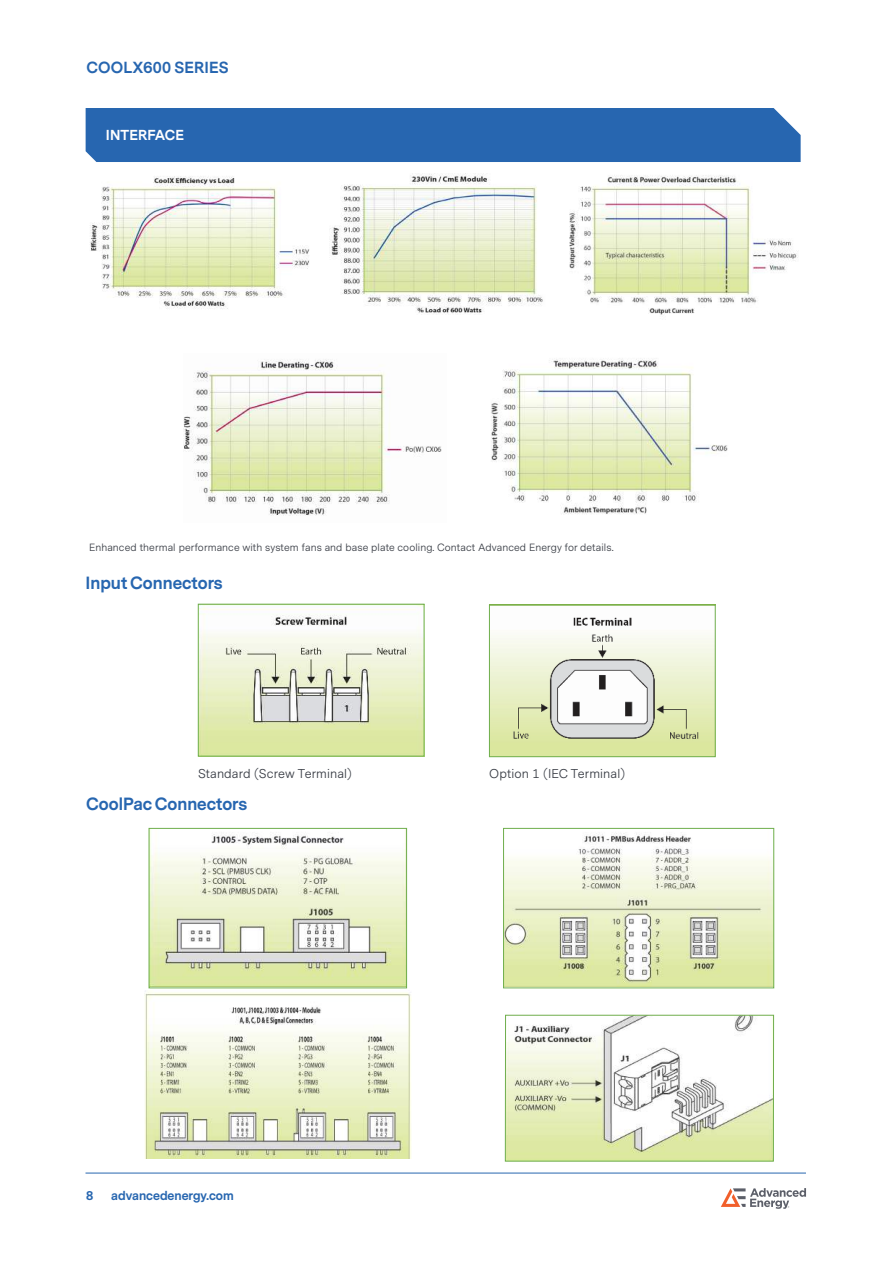
<style>
.page{position:relative;width:893px;height:1263px;background:#fff}
.page>*{position:absolute;margin:0;border:0;box-sizing:border-box;transform-origin:0 0}
.t1{font:700 16.5px "Messina Sans";color:#2766b0}
.t2{font:700 15px "Messina Sans";letter-spacing:.01em;color:#2766b0}
.t3{font:700 13.5px "Messina Sans";letter-spacing:.01em;color:#fff}
.t4{font:12.75px "Messina Sans";letter-spacing:.01em;color:#393d45}
.t5{font:700 12px "Messina Sans";color:#2766b0}
.t6{font:10.5px "Messina Sans";letter-spacing:.01em;color:#393d45}
</style>
<div class="page">
<hr style="left:86px;top:1172px;width:720px;height:1px;background:#2766b0">
<svg style="left:721px;top:1188px;width:85px;height:21px"></svg>
<div style="left:86px;top:108px;width:715px;height:54px;background:#2766b0"></div>
<img style="left:90px;top:176px;width:220px;height:133px">
<img style="left:330px;top:174px;width:213px;height:139px">
<img style="left:184px;top:359px;width:258px;height:157px">
<img style="left:491px;top:358px;width:237px;height:156px">
<img style="left:151px;top:833px;width:254px;height:153px">
<div style="left:149px;top:828px;width:258px;height:160px;border:1px solid #6fae4c"></div>
<img style="left:505px;top:833px;width:267px;height:153px">
<div style="left:503px;top:828px;width:271px;height:160px;border:1px solid #6fae4c"></div>
<img style="left:507px;top:1017px;width:265px;height:142px">
<div style="left:505px;top:1015px;width:269px;height:146px;border:1px solid #6fae4c"></div>
<img style="left:144px;top:990px;width:268px;height:168px">
<img style="left:200px;top:606px;width:222px;height:148px">
<div style="left:198px;top:604px;width:226px;height:152px;border:1px solid #6fae4c"></div>
<img style="left:491px;top:617px;width:222px;height:138px">
<div style="left:489px;top:605px;width:226px;height:152px;border:1px solid #6fae4c"></div>
<img style="left:570px;top:175px;width:228px;height:140px">
<h2 class="t2" style="left:86px;top:59px;width:144px">COOLX600 SERIES</h2>
<p class="t3" style="left:106px;top:128px;width:80px">INTERFACE</p>
<p class="t6" style="left:89px;top:542px;width:526px">Enhanced thermal performance with system fans and base plate cooling. Contact Advanced Energy for details.</p>
<h1 class="t1" style="left:85px;top:574px;width:138px">Input Connectors</h1>
<p class="t4" style="left:198px;top:768px;width:155px">Standard (Screw Terminal)</p>
<p class="t4" style="left:489px;top:768px;width:137px">Option 1 (IEC Terminal)</p>
<h1 class="t1" style="left:86px;top:795px;width:162px">CoolPac Connectors</h1>
<p class="t5" style="left:86px;top:1189px;width:9px">8</p>
<p class="t5" style="left:111px;top:1189px;width:124px">advancedenergy.com</p>
</div>
